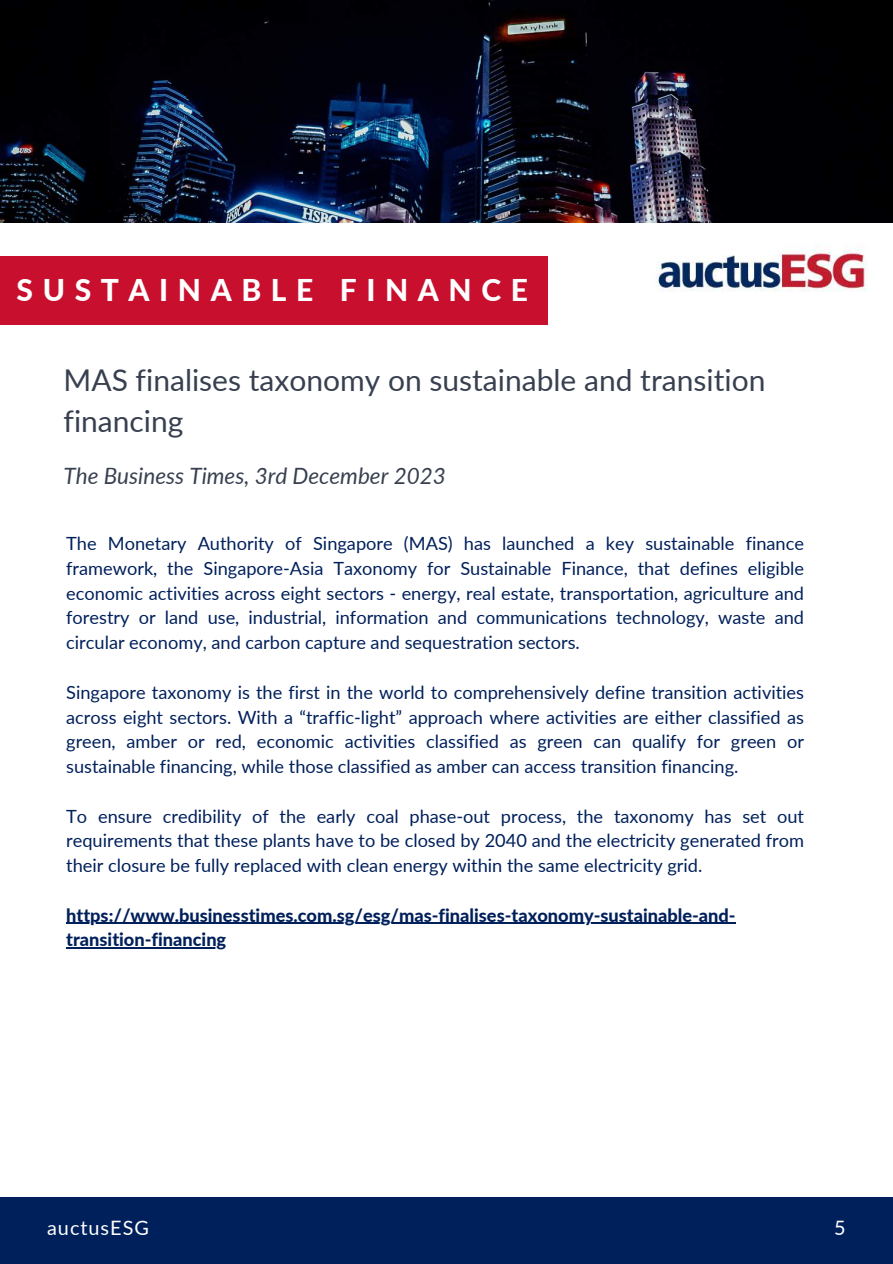
<style>
.page{position:relative;width:893px;height:1264px;background:#fff}
.page>*{position:absolute;margin:0;border:0;box-sizing:border-box;transform-origin:0 0}
.t1{font:30px/41.7px "Lato";color:#384050}
.t2{font:800 30px "Lato";letter-spacing:.32em;color:#fff}
.t3{font:italic 22.5px "Lato";color:#384050}
.t4{font:19.8px "Lato";letter-spacing:.05em;color:#fff}
.t5{font:18.15px/24.8px "Lato";color:#00205b;text-align:justify}
.t6{font:800 18.15px/24.8px "Lato";color:#00205b}
</style>
<div class="page">
<div style="left:0;top:1197px;width:892px;height:66px;background:#00205b"></div>
<div style="left:0;top:256px;width:547px;height:69px;background:#c8102e"></div>
<img style="left:0;top:0;width:892px;height:223px">
<img style="left:656px;top:243px;width:211px;height:49px">
<hr style="left:66px;top:922px;width:669px;height:1px;background:#00205b">
<hr style="left:66px;top:947px;width:160px;height:1px;background:#00205b">
<h1 class="t2" style="left:17px;top:271px;width:513px">SUSTAINABLE FINANCE</h1>
<h1 class="t1" style="left:63px;top:358px;width:703px">MAS finalises taxonomy on sustainable and transition financing</h1>
<p class="t3" style="left:63px;top:462px;width:384px">The Business Times, 3rd December 2023</p>
<p class="t5" style="left:66px;top:531px;width:739px">The Monetary Authority of Singapore (MAS) has launched a key sustainable finance framework, the Singapore-Asia Taxonomy for Sustainable Finance, that defines eligible economic activities across eight sectors - energy, real estate, transportation, agriculture and forestry or land use, industrial, information and communications technology, waste and circular economy, and carbon capture and sequestration sectors.</p>
<p class="t5" style="left:66px;top:679px;width:739px">Singapore taxonomy is the first in the world to comprehensively define transition activities across eight sectors. With a “traffic-light” approach where activities are either classified as green, amber or red, economic activities classified as green can qualify for green or sustainable financing, while those classified as amber can access transition financing.</p>
<p class="t5" style="left:66px;top:803px;width:739px">To ensure credibility of the early coal phase-out process, the taxonomy has set out requirements that these plants have to be closed by 2040 and the electricity generated from their closure be fully replaced with clean energy within the same electricity grid.</p>
<p class="t6" style="left:66px;top:902px;width:671px">https://www.businesstimes.com.sg/esg/mas-finalises-taxonomy-sustainable-and&shy;transition-financing</p>
<p class="t4" style="left:47px;top:1215px;width:103px">auctusESG</p>
<p class="t4" style="left:834px;top:1215px;width:13px">5</p>
</div>
